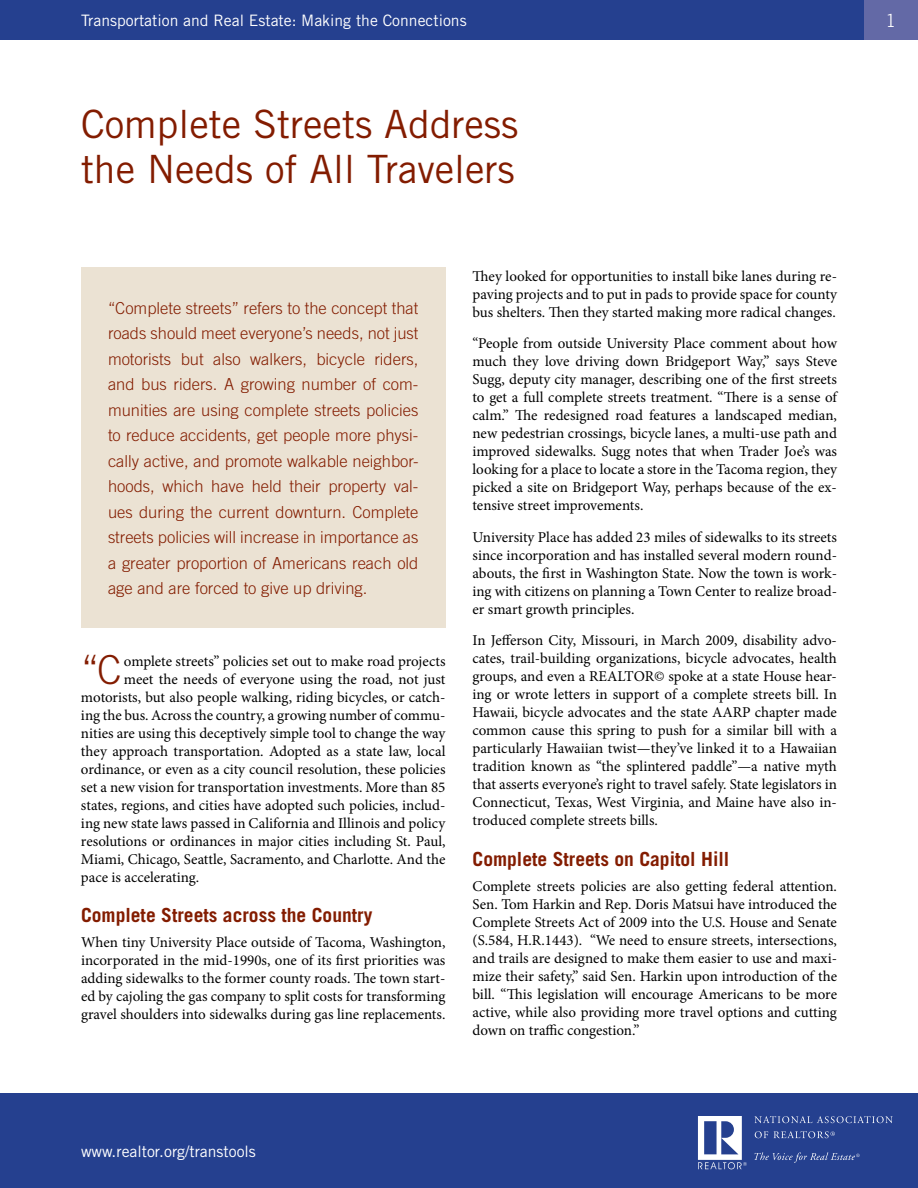
<style>
.page{position:relative;width:918px;height:1188px;background:#fff}
.page>*{position:absolute;margin:0;border:0;box-sizing:border-box;transform-origin:0 0}
.t1{font:300 39.9px "Trade Gothic";color:#831c00}
.t2{font:39px/45px "Trade Gothic";color:#831c00}
.t3{font:700 19.5px "Trade Gothic";color:#831c00}
.t4{font:300 18px "Trade Gothic";color:#fff}
.t5{font:300 16.5px/25.5px "Trade Gothic";color:#831c00;text-align:justify}
.t6{font:15.75px "Trade Gothic";color:#fff}
.t7{font:15px/18px "Minion Pro";color:#000;text-align:justify}
</style>
<div class="page">
<div style="left:0;top:0;width:918px;height:40px;background:#25408f"></div>
<div style="left:864px;top:0;width:54px;height:40px;background:#6369a6"></div>
<div style="left:0;top:1094px;width:918px;height:94px;background:#25408f"></div>
<svg style="left:755px;top:1131px;width:13px;height:7px"></svg>
<svg style="left:774px;top:1131px;width:61px;height:7px"></svg>
<svg style="left:754px;top:1116px;width:139px;height:7px"></svg>
<svg style="left:754px;top:1152px;width:106px;height:11px"></svg>
<svg style="left:698px;top:1116px;width:49px;height:53px"></svg>
<div style="left:81px;top:268px;width:365px;height:360px;background:#ebe2d3"></div>
<p class="t6" style="left:81px;top:11px;width:387px">Transportation and Real Estate: Making the Connections</p>
<p class="t4" style="left:886px;top:10px;width:12px">1</p>
<h2 class="t2" style="left:81px;top:101px;width:439px">Complete Streets Address the Needs of All Travelers</h2>
<p class="t5" style="left:108px;top:295px;width:312px">“Complete streets” refers to the concept that roads should meet everyone’s needs, not just motorists but also walkers, bicycle riders, and bus riders. A growing number of com&shy;munities are using complete streets policies to reduce accidents, get people more physi&shy;cally active, and promote walkable neighbor&shy;hoods, which have held their property val&shy;ues during the current downturn. Complete streets policies will increase in importance as a greater proportion of Americans reach old age and are forced to give up driving.</p>
<h1 class="t1" style="left:81px;top:646px;width:42px">“C</h1>
<p class="t7" style="left:124px;top:652px;width:323px">omplete streets” policies set out to make road projects</p>
<p class="t7" style="left:124px;top:670px;width:323px">meet the needs of everyone using the road, not just</p>
<p class="t7" style="left:81px;top:688px;width:366px">motorists, but also people walking, riding bicycles, or catch-</p>
<p class="t7" style="left:81px;top:706px;width:366px">ing the bus. Across the country, a growing number of commu-</p>
<p class="t7" style="left:81px;top:724px;width:366px">nities are using this deceptively simple tool to change the way</p>
<p class="t7" style="left:81px;top:742px;width:366px">they approach transportation. Adopted as a state law, local</p>
<p class="t7" style="left:81px;top:760px;width:366px">ordinance, or even as a city council resolution, these policies</p>
<p class="t7" style="left:81px;top:778px;width:366px">set a new vision for transportation investments. More than 85</p>
<p class="t7" style="left:81px;top:796px;width:366px">states, regions, and cities have adopted such policies, includ-</p>
<p class="t7" style="left:81px;top:814px;width:366px">ing new state laws passed in California and Illinois and policy</p>
<p class="t7" style="left:81px;top:832px;width:366px">resolutions or ordinances in major cities including St. Paul,</p>
<p class="t7" style="left:81px;top:850px;width:366px">Miami, Chicago, Seattle, Sacramento, and Charlotte. And the</p>
<p class="t7" style="left:81px;top:868px;width:120px">pace is accelerating.</p>
<h3 class="t3" style="left:81px;top:903px;width:293px">Complete Streets across the Country</h3>
<p class="t7" style="left:81px;top:933px;width:366px">When tiny University Place outside of Tacoma, Washington, incorporated in the mid-1990s, one of its first priorities was adding sidewalks to the former county roads. The town start&shy;ed by cajoling the gas company to split costs for transforming gravel shoulders into sidewalks during gas line replacements.</p>
<p class="t7" style="left:472px;top:267px;width:366px">They looked for opportunities to install bike lanes during re&shy;paving projects and to put in pads to provide space for county bus shelters. Then they started making more radical changes.</p>
<p class="t7" style="left:472px;top:335px;width:366px">“People from outside University Place comment about how much they love driving down Bridgeport Way,” says Steve Sugg, deputy city manager, describing one of the first streets to get a full complete streets treatment. “There is a sense of calm.” The redesigned road features a landscaped median, new pedestrian crossings, bicycle lanes, a multi-use path and improved sidewalks. Sugg notes that when Trader Joe’s was looking for a place to locate a store in the Tacoma region, they picked a site on Bridgeport Way, perhaps because of the ex&shy;tensive street improvements.</p>
<p class="t7" style="left:472px;top:528px;width:366px">University Place has added 23 miles of sidewalks to its streets since incorporation and has installed several modern round&shy;abouts, the first in Washington State. Now the town is work&shy;ing with citizens on planning a Town Center to realize broad&shy;er smart growth principles.</p>
<p class="t7" style="left:472px;top:632px;width:366px">In Jefferson City, Missouri, in March 2009, disability advo&shy;cates, trail-building organizations, bicycle advocates, health groups, and even a REALTOR© spoke at a state House hear&shy;ing or wrote letters in support of a complete streets bill. In Hawaii, bicycle advocates and the state AARP chapter made common cause this spring to push for a similar bill with a particularly Hawaiian twist—they’ve linked it to a Hawaiian tradition known as “the splintered paddle”—a native myth that asserts everyone’s right to travel safely. State legislators in Connecticut, Texas, West Virginia, and Maine have also in&shy;troduced complete streets bills.</p>
<h3 class="t3" style="left:472px;top:847px;width:258px">Complete Streets on Capitol Hill</h3>
<p class="t7" style="left:472px;top:877px;width:366px">Complete streets policies are also getting federal attention.<br>Sen. Tom Harkin and Rep. Doris Matsui have introduced the Complete Streets Act of 2009 into the U.S. House and Senate (S.584, H.R.1443). “We need to ensure streets, intersections, and trails are designed to make them easier to use and maxi&shy;mize their safety,” said Sen. Harkin upon introduction of the bill. “This legislation will encourage Americans to be more active, while also providing more travel options and cutting down on traffic congestion.”</p>
<p class="t6" style="left:81px;top:1142px;width:176px">www.realtor.org/transtools</p>
</div>
